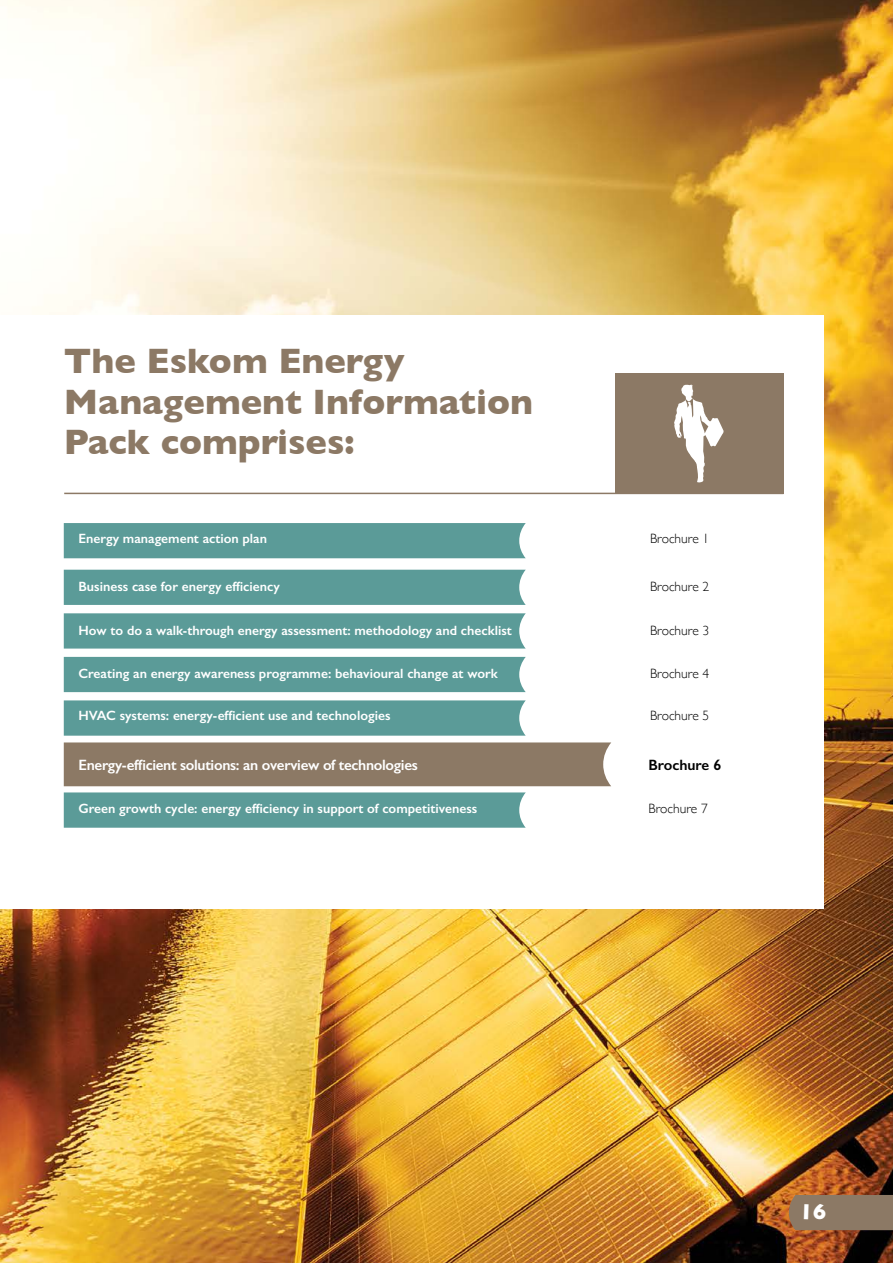
<style>
.page{position:relative;width:893px;height:1263px;background:#fff}
.page>*{position:absolute;margin:0;border:0;box-sizing:border-box;transform-origin:0 0}
.t1{font:700 36px/40.5px "Gill Sans";color:#8c7965}
.t2{font:600 15px "Gill Sans";letter-spacing:-.02em;color:#fff}
.t3{font:600 15px "Gill Sans";color:#000}
.t4{font:600 13.5px "Gill Sans";color:#fff}
.t5{font:300 13.5px "Gill Sans";color:#000}
</style>
<div class="page">
<img style="left:0;top:0;width:893px;height:1263px">
<div style="left:0;top:315px;width:823px;height:594px;background:#fff"></div>
<div style="left:64px;top:742px;width:547px;height:44px;background:#8c7965"></div>
<div style="left:64px;top:523px;width:462px;height:35px;background:#5b9b98"></div>
<div style="left:64px;top:570px;width:462px;height:35px;background:#5b9b98"></div>
<div style="left:64px;top:613px;width:462px;height:36px;background:#5b9b98"></div>
<div style="left:64px;top:657px;width:462px;height:35px;background:#5b9b98"></div>
<div style="left:64px;top:792px;width:462px;height:36px;background:#5b9b98"></div>
<div style="left:64px;top:700px;width:462px;height:36px;background:#5b9b98"></div>
<hr style="left:64px;top:493px;width:719px;height:1px;background:#8c7965">
<div style="left:615px;top:374px;width:168px;height:120px;background:#8c7965"></div>
<svg style="left:674px;top:384px;width:50px;height:99px"></svg>
<div style="left:789px;top:1195px;width:104px;height:35px;background:#8c7965"></div>
<h1 class="t1" style="left:64px;top:341px;width:471px">The Eskom Energy<br>Management Information<br>Pack comprises:</h1>
<p class="t4" style="left:78px;top:530px;width:190px">Energy management action plan</p>
<p class="t5" style="left:650px;top:528px;width:61px">Brochure 1</p>
<p class="t4" style="left:78px;top:578px;width:203px">Business case for energy efficiency</p>
<p class="t5" style="left:650px;top:576px;width:61px">Brochure 2</p>
<p class="t4" style="left:78px;top:622px;width:435px">How to do a walk-through energy assessment: methodology and checklist</p>
<p class="t5" style="left:650px;top:619px;width:61px">Brochure 3</p>
<p class="t4" style="left:78px;top:665px;width:421px">Creating an energy awareness programme: behavioural change at work</p>
<p class="t5" style="left:650px;top:663px;width:61px">Brochure 4</p>
<p class="t4" style="left:78px;top:707px;width:313px">HVAC systems: energy-efficient use and technologies</p>
<p class="t5" style="left:650px;top:705px;width:61px">Brochure 5</p>
<p class="t2" style="left:78px;top:755px;width:341px">Energy-efficient solutions: an overview of technologies</p>
<p class="t3" style="left:648px;top:755px;width:74px">Brochure 6</p>
<p class="t4" style="left:78px;top:800px;width:400px">Green growth cycle: energy efficiency in support of competitiveness</p>
<p class="t5" style="left:648px;top:798px;width:61px">Brochure 7</p>
</div>
